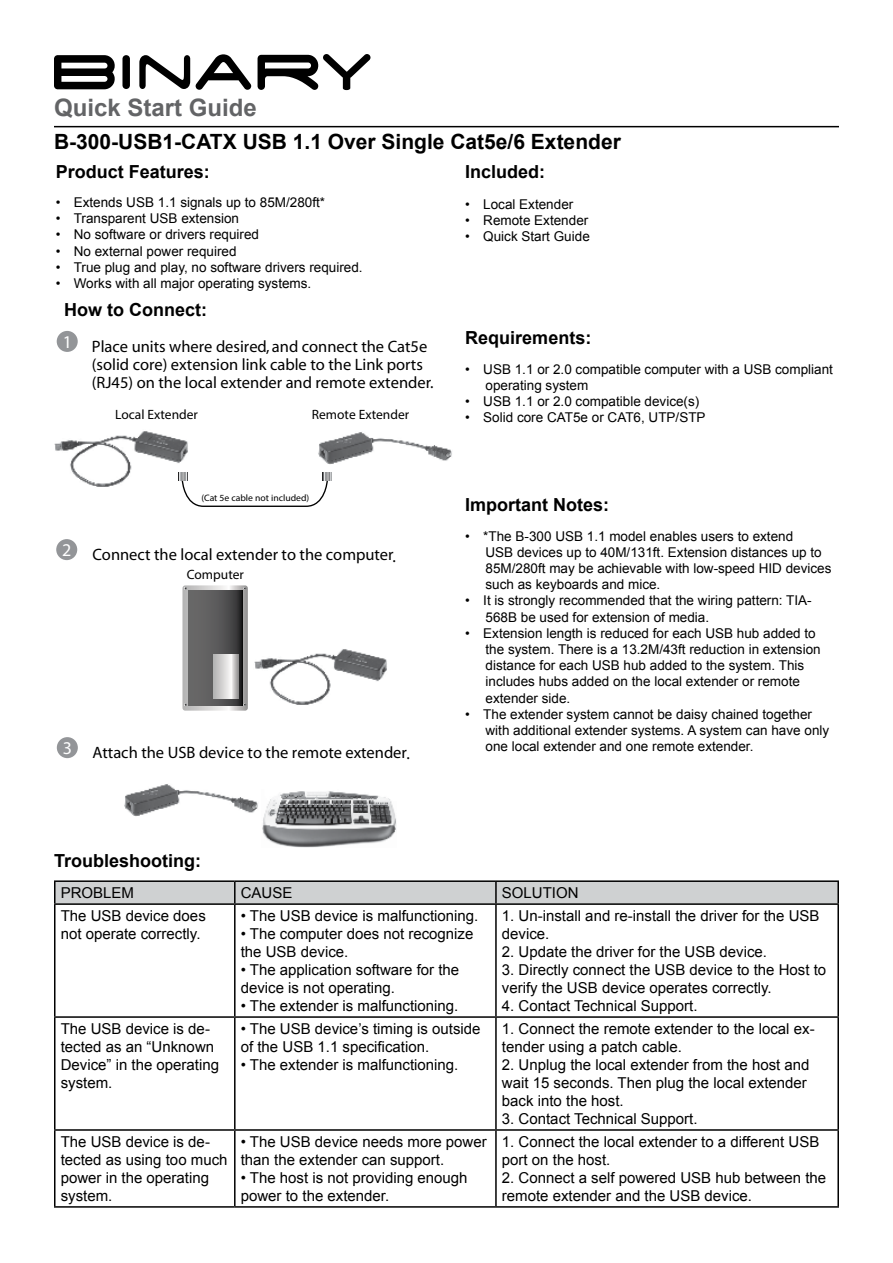
<style>
.page{position:relative;width:893px;height:1263px;background:#fff}
.page>*{position:absolute;margin:0;border:0;box-sizing:border-box;transform-origin:0 0}
.t1{font:700 24px "Arial";color:#636466}
.t2{font:700 21px "Arial";color:#000}
.t3{font:700 18px "Arial";color:#000}
.t4{font:18px "Myriad Pro";color:#fff}
.t5{font:16.5px/18px "Myriad";color:#000}
.t6{font:15px/18px "Arial";color:#000}
.t7{font:13.5px/16.2px "Arial";color:#000}
.t8{font:13.5px "Myriad Pro";color:#000}
.t9{font:9.3px "Myriad Pro";color:#000}
.s1{font-weight:700;font-size:13.5px;color:#fff}
</style>
<div class="page">
<svg style="left:54px;top:55px;width:61px;height:34px"></svg>
<svg style="left:122px;top:55px;width:8px;height:34px"></svg>
<svg style="left:139px;top:55px;width:51px;height:34px"></svg>
<svg style="left:258px;top:54px;width:112px;height:36px"></svg>
<svg style="left:196px;top:54px;width:55px;height:36px"></svg>
<hr style="left:54px;top:126px;width:785px;height:1px;background:#000">
<img style="left:54px;top:431px;width:134px;height:56px">
<img style="left:254px;top:649px;width:133px;height:56px">
<svg style="left:182px;top:585px;width:66px;height:126px;background:#7d7c7c"></svg>
<img style="left:318px;top:432px;width:134px;height:32px">
<img style="left:124px;top:784px;width:134px;height:32px">
<img style="left:262px;top:791px;width:134px;height:56px">
<div style="left:57px;top:331px;width:21px;height:21px;background:#939598;border-radius:50%"></div>
<div style="left:56px;top:539px;width:21px;height:21px;background:#939598;border-radius:50%"></div>
<div style="left:57px;top:737px;width:21px;height:21px;background:#939598;border-radius:50%"></div>
<svg style="left:178px;top:472px;width:154px;height:35px"></svg>
<div style="left:56px;top:882px;width:781px;height:21px;background:#cfd1d2"></div>
<hr style="left:54px;top:880px;width:181px;height:2px;background:#000">
<hr style="left:54px;top:882px;width:2px;height:21px;background:#000">
<hr style="left:235px;top:880px;width:261px;height:2px;background:#000">
<hr style="left:234px;top:882px;width:2px;height:21px;background:#000">
<hr style="left:496px;top:880px;width:343px;height:2px;background:#000">
<hr style="left:495px;top:882px;width:2px;height:21px;background:#000">
<hr style="left:837px;top:882px;width:2px;height:21px;background:#000">
<hr style="left:54px;top:903px;width:181px;height:2px;background:#000">
<hr style="left:54px;top:905px;width:2px;height:111px;background:#000">
<hr style="left:235px;top:903px;width:261px;height:2px;background:#000">
<hr style="left:234px;top:905px;width:2px;height:111px;background:#000">
<hr style="left:496px;top:903px;width:343px;height:2px;background:#000">
<hr style="left:495px;top:905px;width:2px;height:111px;background:#000">
<hr style="left:837px;top:905px;width:2px;height:111px;background:#000">
<hr style="left:54px;top:1016px;width:181px;height:2px;background:#000">
<hr style="left:54px;top:1018px;width:2px;height:111px;background:#000">
<hr style="left:235px;top:1016px;width:261px;height:2px;background:#000">
<hr style="left:234px;top:1018px;width:2px;height:111px;background:#000">
<hr style="left:496px;top:1016px;width:343px;height:2px;background:#000">
<hr style="left:495px;top:1018px;width:2px;height:111px;background:#000">
<hr style="left:837px;top:1018px;width:2px;height:111px;background:#000">
<hr style="left:54px;top:1129px;width:181px;height:2px;background:#000">
<hr style="left:54px;top:1131px;width:2px;height:75px;background:#000">
<hr style="left:235px;top:1129px;width:261px;height:2px;background:#000">
<hr style="left:234px;top:1131px;width:2px;height:75px;background:#000">
<hr style="left:496px;top:1129px;width:343px;height:2px;background:#000">
<hr style="left:495px;top:1131px;width:2px;height:75px;background:#000">
<hr style="left:837px;top:1131px;width:2px;height:75px;background:#000">
<hr style="left:54px;top:1206px;width:181px;height:2px;background:#000">
<hr style="left:235px;top:1206px;width:261px;height:2px;background:#000">
<hr style="left:496px;top:1206px;width:343px;height:2px;background:#000">
<h1 class="t1" style="left:54px;top:92px;width:204px">Quick Start Guide</h1>
<h2 class="t2" style="left:54px;top:127px;width:568px">B-300-USB1-CATX USB 1.1 Over Single Cat5e/6 Extender</h2>
<p class="t3" style="left:56px;top:160px;width:156px">Product Features:</p>
<p class="t3" style="left:465px;top:160px;width:82px">Included:</p>
<p class="t7" style="left:56px;top:194px;width:271px">• Extends USB 1.1 signals up to 85M/280ft*</p>
<p class="t7" style="left:56px;top:210px;width:185px">• Transparent USB extension</p>
<p class="t7" style="left:56px;top:227px;width:205px">• No software or drivers required</p>
<p class="t7" style="left:56px;top:243px;width:182px">• No external power required</p>
<p class="t7" style="left:56px;top:259px;width:308px">• True plug and play, no software drivers required.</p>
<p class="t7" style="left:56px;top:275px;width:257px">• Works with all major operating systems.</p>
<p class="t7" style="left:465px;top:196px;width:110px">• Local Extender</p>
<p class="t7" style="left:465px;top:212px;width:125px">• Remote Extender</p>
<p class="t7" style="left:465px;top:228px;width:126px">• Quick Start Guide</p>
<p class="t3" style="left:64px;top:298px;width:144px">How to Connect:</p>
<p class="t4" style="left:63px;top:331px;width:11px">1</p>
<p class="t5" style="left:88px;top:338px;width:347px"><span class="s1">1</span>Place units where desired, and connect the Cat5e (solid core) extension link cable to the Link ports (RJ45) on the local extender and remote extender.</p>
<p class="t8" style="left:115px;top:406px;width:84px">Local Extender</p>
<p class="t8" style="left:312px;top:406px;width:99px">Remote Extender</p>
<p class="t4" style="left:62px;top:539px;width:11px">2</p>
<p class="t9" style="left:201px;top:493px;width:109px">(Cat 5e cable not included)</p>
<p class="t5" style="left:93px;top:546px;width:305px">Connect the local extender to the computer.</p>
<p class="t8" style="left:187px;top:566px;width:59px">Computer</p>
<p class="t4" style="left:63px;top:737px;width:11px">3</p>
<p class="t5" style="left:92px;top:744px;width:319px">Attach the USB device to the remote extender.</p>
<p class="t3" style="left:465px;top:326px;width:128px">Requirements:</p>
<p class="t7" style="left:486px;top:361px;width:349px;text-indent:-20px">• USB 1.1 or 2.0 compatible computer with a USB compliant operating system</p>
<p class="t7" style="left:465px;top:393px;width:236px">• USB 1.1 or 2.0 compatible device(s)</p>
<p class="t7" style="left:465px;top:410px;width:242px">• Solid core CAT5e or CAT6, UTP/STP</p>
<p class="t3" style="left:465px;top:493px;width:145px">Important Notes:</p>
<p class="t7" style="left:486px;top:528px;width:347px;text-indent:-20px">• *The B-300 USB 1.1 model enables users to extend<br>USB devices up to 40M/131ft. Extension distances up to 85M/280ft may be achievable with low-speed HID devices such as keyboards and mice.</p>
<p class="t7" style="left:486px;top:593px;width:328px;text-indent:-20px">• It is strongly recommended that the wiring pattern: TIA-<br>568B be used for extension of media.</p>
<p class="t7" style="left:486px;top:625px;width:337px;text-indent:-20px">• Extension length is reduced for each USB hub added to the system. There is a 13.2M/43ft reduction in extension distance for each USB hub added to the system. This includes hubs added on the local extender or remote extender side.</p>
<p class="t7" style="left:486px;top:706px;width:345px;text-indent:-20px">• The extender system cannot be daisy chained together with additional extender systems. A system can have only one local extender and one remote extender.</p>
<p class="t3" style="left:54px;top:848px;width:149px">Troubleshooting:</p>
<p class="t6" style="left:61px;top:884px;width:75px">PROBLEM</p>
<p class="t6" style="left:241px;top:884px;width:53px">CAUSE</p>
<p class="t6" style="left:502px;top:884px;width:78px">SOLUTION</p>
<p class="t6" style="left:61px;top:907px;width:147px">The USB device does not operate correctly.</p>
<p class="t6" style="left:241px;top:907px;width:239px">• The USB device is malfunctioning.</p>
<p class="t6" style="left:502px;top:907px;width:319px">1. Un-install and re-install the driver for the USB device.</p>
<p class="t6" style="left:502px;top:943px;width:267px">2. Update the driver for the USB device.</p>
<p class="t6" style="left:502px;top:961px;width:326px">3. Directly connect the USB device to the Host to verify the USB device operates correctly.</p>
<p class="t6" style="left:502px;top:997px;width:197px">4. Contact Technical Support.</p>
<p class="t6" style="left:241px;top:925px;width:234px">• The computer does not recognize the USB device.</p>
<p class="t6" style="left:241px;top:961px;width:220px">• The application software for the device is not operating.</p>
<p class="t6" style="left:241px;top:997px;width:219px">• The extender is malfunctioning.</p>
<p class="t6" style="left:61px;top:1020px;width:160px">The USB device is de&shy;tected as an “Unknown<br>Device” in the operating system.</p>
<p class="t6" style="left:241px;top:1020px;width:241px">• The USB device’s timing is outside of the USB 1.1 specification.</p>
<p class="t6" style="left:241px;top:1056px;width:219px">• The extender is malfunctioning.</p>
<p class="t6" style="left:61px;top:1133px;width:168px">The USB device is de&shy;tected as using too much power in the operating system.</p>
<p class="t6" style="left:241px;top:1133px;width:247px">• The USB device needs more power than the extender can support.</p>
<p class="t6" style="left:241px;top:1169px;width:228px">• The host is not providing enough power to the extender.</p>
<p class="t6" style="left:502px;top:1020px;width:314px">1. Connect the remote extender to the local ex&shy;tender using a patch cable.</p>
<p class="t6" style="left:502px;top:1056px;width:309px">2. Unplug the local extender from the host and wait 15 seconds. Then plug the local extender back into the host.</p>
<p class="t6" style="left:502px;top:1110px;width:197px">3. Contact Technical Support.</p>
<p class="t6" style="left:502px;top:1133px;width:319px">1. Connect the local extender to a different USB port on the host.</p>
<p class="t6" style="left:502px;top:1169px;width:326px">2. Connect a self powered USB hub between the remote extender and the USB device.</p>
</div>
